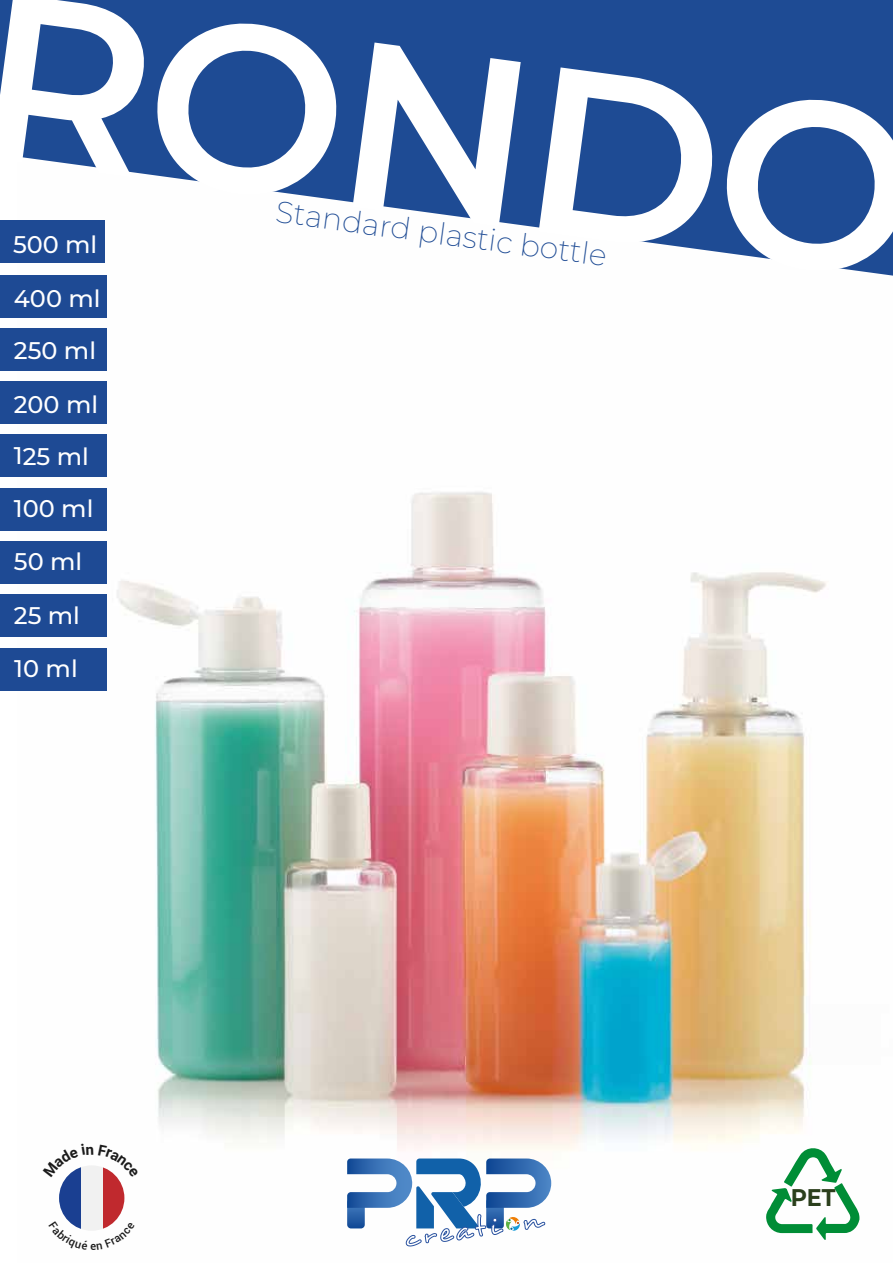
<style>
.page{position:relative;width:893px;height:1263px;background:#fff}
.page>*{position:absolute;margin:0;border:0;box-sizing:border-box;transform-origin:0 0}
.t1{font:600 237px "Montserrat";color:#fff}
.t2{font:200 30px "Montserrat";color:#1e4b94}
.t3{font:500 24px/52.1px "Montserrat";letter-spacing:-.005em;color:#fff}
.t4{font:700 24px "Montserrat";color:#2b3f1c;scale:.93 1}
</style>
<div class="page">
<img style="left:17px;top:276px;width:809px;height:971px">
<svg style="left:0;top:0;width:893px;height:276px;fill:#1e4b94"></svg>
<div style="left:0;top:275px;width:106px;height:42px;background:#1e4a94"></div>
<div style="left:0;top:328px;width:106px;height:42px;background:#1e4a94"></div>
<div style="left:0;top:382px;width:106px;height:42px;background:#1e4a94"></div>
<div style="left:0;top:435px;width:106px;height:42px;background:#1e4a94"></div>
<div style="left:0;top:488px;width:106px;height:42px;background:#1e4a94"></div>
<div style="left:0;top:541px;width:106px;height:42px;background:#1e4a94"></div>
<div style="left:0;top:595px;width:106px;height:42px;background:#1e4a94"></div>
<svg style="left:347px;top:1158px;width:204px;height:88px"></svg>
<div style="left:59px;top:1165px;width:22px;height:66px;background:#1a3f91"></div>
<div style="left:81px;top:1165px;width:22px;height:66px;background:#f1f1f1"></div>
<div style="left:103px;top:1165px;width:21px;height:66px;background:#c0292e"></div>
<svg style="left:766px;top:1145px;width:94px;height:95px"></svg>
<div style="left:0;top:648px;width:107px;height:42px;background:#1e4a94"></div>
<div style="left:0;top:221px;width:105px;height:42px;background:#1e4a94"></div>
<svg style="left:49px;top:1221px;width:86px;height:26px"></svg>
<svg style="left:43px;top:1144px;width:96px;height:33px"></svg>
<h1 class="t1" style="left:5px;top:-96px;width:945px;rotate:8deg">RONDO</h1>
<p class="t3" style="left:14px;top:272px;width:88px">400 ml<br>250 ml</p>
<p class="t3" style="left:14px;top:377px;width:86px">200 ml<br>125 ml<br>100 ml</p>
<p class="t3" style="left:14px;top:535px;width:70px">50 ml</p>
<p class="t3" style="left:14px;top:588px;width:68px">25 ml</p>
<p class="t2" style="left:279px;top:190px;width:335px;rotate:8deg">Standard plastic bottle</p>
<p class="t3" style="left:13px;top:217px;width:86px">500 ml</p>
<p class="t3" style="left:14px;top:642px;width:65px">10 ml</p>
<p class="t4" style="left:791px;top:1180px;width:50px">PET</p>
</div>
